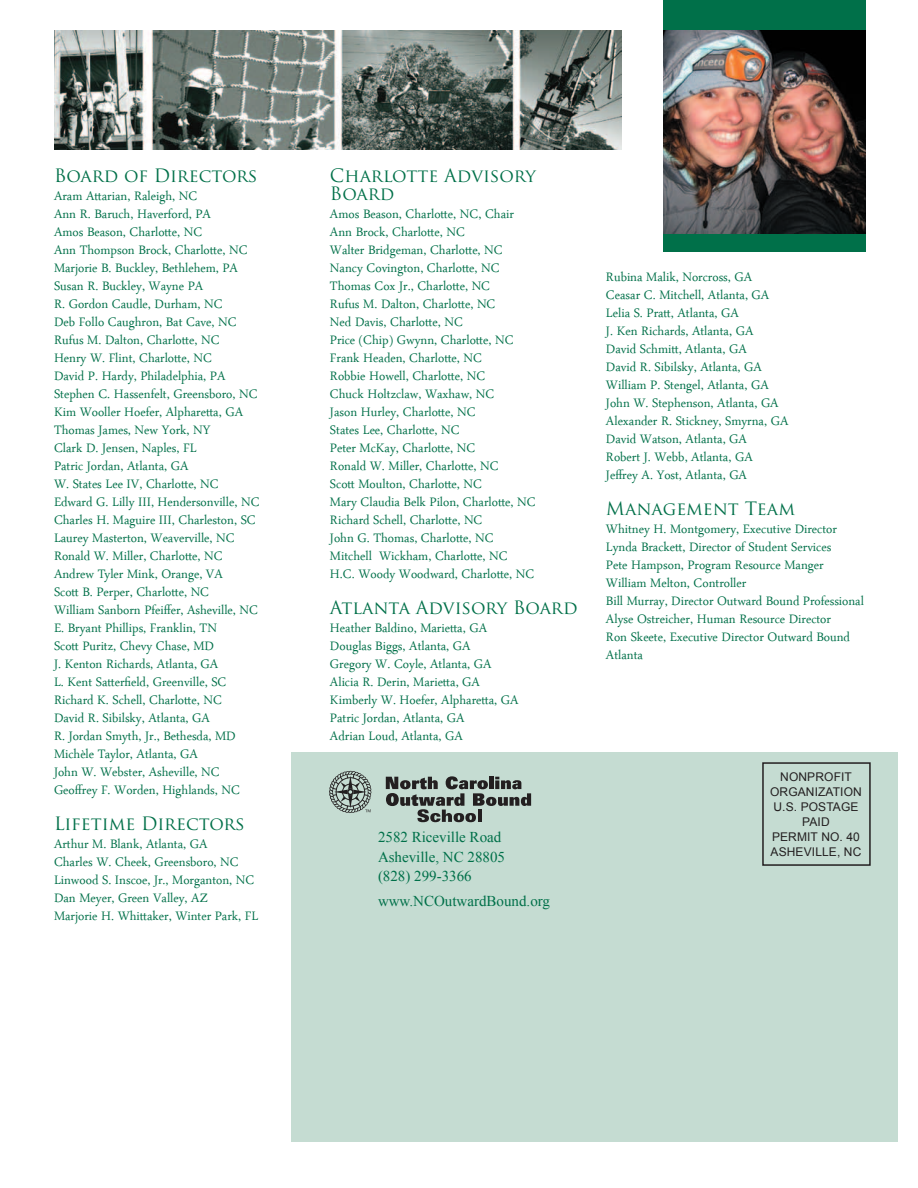
<style>
.page{position:relative;width:918px;height:1188px;background:#fff}
.page>*{position:absolute;margin:0;border:0;box-sizing:border-box;transform-origin:0 0}
.t1{font:18px/18px "Arabic Typesetting";color:#007049}
.t2{font:18px/18px "Trajan Pro";color:#007049}
.t3{font:15px/19.5px "Times New Roman";color:#007049}
.t4{font:12px/15px "Arial";letter-spacing:.01em;color:#231f20;text-align:center}
</style>
<div class="page">
<img style="left:54px;top:30px;width:567px;height:119px">
<div style="left:291px;top:752px;width:606px;height:389px;background:#c5dcd2"></div>
<div style="left:762px;top:762px;width:109px;height:104px;border:2px solid #231f20"></div>
<svg style="left:329px;top:771px;width:43px;height:42px"></svg>
<svg style="left:386px;top:776px;width:145px;height:46px"></svg>
<div style="left:663px;top:0;width:203px;height:252px;background:#007049"></div>
<img style="left:663px;top:30px;width:203px;height:204px">
<p class="t2" style="left:54px;top:166px;width:205px">Board of Directors</p>
<p class="t1" style="left:54px;top:188px;width:207px">Aram Attarian, Raleigh, NC<br>Ann R. Baruch, Haverford, PA<br>Amos Beason, Charlotte, NC<br>Ann Thompson Brock, Charlotte, NC<br>Marjorie B. Buckley, Bethlehem, PA<br>Susan R. Buckley, Wayne PA<br>R. Gordon Caudle, Durham, NC<br>Deb Follo Caughron, Bat Cave, NC<br>Rufus M. Dalton, Charlotte, NC<br>Henry W. Flint, Charlotte, NC<br>David P. Hardy, Philadelphia, PA<br>Stephen C. Hassenfelt, Greensboro, NC<br>Kim Wooller Hoefer, Alpharetta, GA<br>Thomas James, New York, NY<br>Clark D. Jensen, Naples, FL<br>Patric Jordan, Atlanta, GA<br>W. States Lee IV, Charlotte, NC<br>Edward G. Lilly III, Hendersonville, NC<br>Charles H. Maguire III, Charleston, SC<br>Laurey Masterton, Weaverville, NC<br>Ronald W. Miller, Charlotte, NC<br>Andrew Tyler Mink, Orange, VA<br>Scott B. Perper, Charlotte, NC<br>William Sanborn Pfeiffer, Asheville, NC<br>E. Bryant Phillips, Franklin, TN<br>Scott Puritz, Chevy Chase, MD<br>J. Kenton Richards, Atlanta, GA<br>L. Kent Satterfield, Greenville, SC<br>Richard K. Schell, Charlotte, NC<br>David R. Sibilsky, Atlanta, GA<br>R. Jordan Smyth, Jr., Bethesda, MD<br>Michèle Taylor, Atlanta, GA<br>John W. Webster, Asheville, NC<br>Geoffrey F. Worden, Highlands, NC</p>
<p class="t2" style="left:54px;top:814px;width:192px">Lifetime Directors</p>
<p class="t1" style="left:54px;top:836px;width:206px">Arthur M. Blank, Atlanta, GA<br>Charles W. Cheek, Greensboro, NC Linwood S. Inscoe, Jr., Morganton, NC Dan Meyer, Green Valley, AZ<br>Marjorie H. Whittaker, Winter Park, FL</p>
<p class="t2" style="left:330px;top:166px;width:207px">Charlotte Advisory<br>Board</p>
<p class="t1" style="left:330px;top:206px;width:207px">Amos Beason, Charlotte, NC, Chair<br>Ann Brock, Charlotte, NC<br>Walter Bridgeman, Charlotte, NC<br>Nancy Covington, Charlotte, NC<br>Thomas Cox Jr., Charlotte, NC<br>Rufus M. Dalton, Charlotte, NC<br>Ned Davis, Charlotte, NC<br>Price (Chip) Gwynn, Charlotte, NC<br>Frank Headen, Charlotte, NC<br>Robbie Howell, Charlotte, NC<br>Chuck Holtzclaw, Waxhaw, NC<br>Jason Hurley, Charlotte, NC<br>States Lee, Charlotte, NC<br>Peter McKay, Charlotte, NC<br>Ronald W. Miller, Charlotte, NC<br>Scott Moulton, Charlotte, NC<br>Mary Claudia Belk Pilon, Charlotte, NC<br>Richard Schell, Charlotte, NC<br>John G. Thomas, Charlotte, NC<br>Mitchell Wickham, Charlotte, NC<br>H.C. Woody Woodward, Charlotte, NC</p>
<p class="t2" style="left:330px;top:598px;width:249px">Atlanta Advisory Board</p>
<p class="t1" style="left:330px;top:620px;width:190px">Heather Baldino, Marietta, GA<br>Douglas Biggs, Atlanta, GA<br>Gregory W. Coyle, Atlanta, GA<br>Alicia R. Derin, Marietta, GA<br>Kimberly W. Hoefer, Alpharetta, GA<br>Patric Jordan, Atlanta, GA<br>Adrian Loud, Atlanta, GA</p>
<p class="t3" style="left:378px;top:827px;width:129px">2582 Riceville Road<br>Asheville, NC 28805 (828) 299-3366</p>
<p class="t3" style="left:378px;top:891px;width:174px">www.NCOutwardBound.org</p>
<p class="t1" style="left:606px;top:270px;width:184px">Rubina Malik, Norcross, GA<br>Ceasar C. Mitchell, Atlanta, GA<br>Lelia S. Pratt, Atlanta, GA<br>J. Ken Richards, Atlanta, GA<br>David Schmitt, Atlanta, GA<br>David R. Sibilsky, Atlanta, GA<br>William P. Stengel, Atlanta, GA<br>John W. Stephenson, Atlanta, GA<br>Alexander R. Stickney, Smyrna, GA<br>David Watson, Atlanta, GA<br>Robert J. Webb, Atlanta, GA<br>Jeffrey A. Yost, Atlanta, GA</p>
<p class="t2" style="left:606px;top:500px;width:190px">Management Team</p>
<p class="t1" style="left:606px;top:522px;width:259px">Whitney H. Montgomery, Executive Director Lynda Brackett, Director of Student Services<br>Pete Hampson, Program Resource Manger William Melton, Controller<br>Bill Murray, Director Outward Bound Professional Alyse Ostreicher, Human Resource Director<br>Ron Skeete, Executive Director Outward Bound Atlanta</p>
<p class="t4" style="left:770px;top:770px;width:93px">NONPROFIT<br>ORGANIZATION<br>U.S. POSTAGE<br>PAID<br>PERMIT NO. 40<br>ASHEVILLE, NC</p>
</div>
